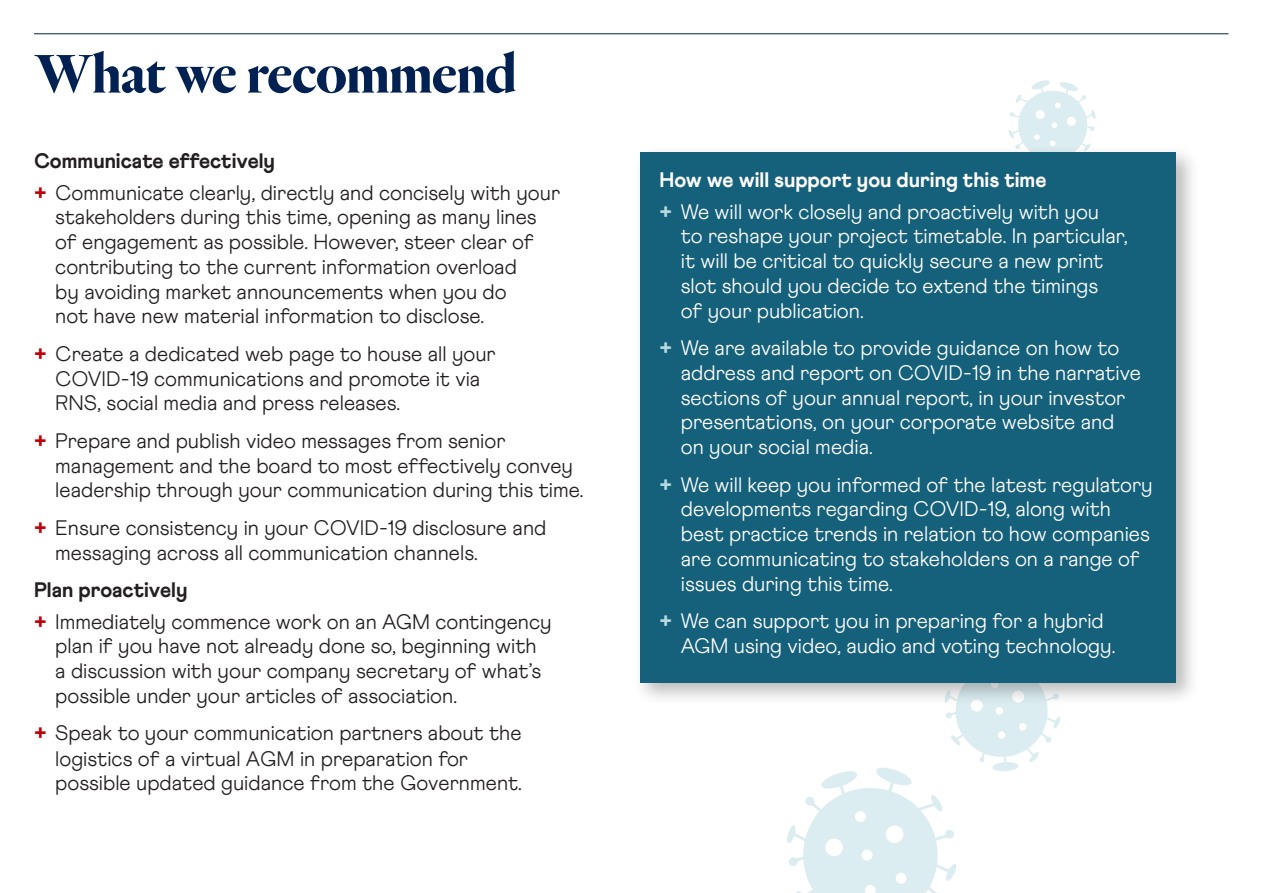
<style>
.page{position:relative;width:1263px;height:893px;background:#fff}
.page>*{position:absolute;margin:0;border:0;box-sizing:border-box;transform-origin:0 0}
.Quote_pull_out{font:700 56.25px "Heldane Display";color:#002152}
.t1{font:300 21px/24.8px "Athletics";color:#231f20}
.t2{font:300 21px/24.8px "Athletics";color:#fff}
.heading_5{font:800 21px "Athletics";color:#231f20}
.heading_5-2{font:800 21px "Athletics";color:#fff}
.s1{font-weight:800;color:#ba0008}
.s2{font-weight:800;color:#b8dbe3}
</style>
<div class="page">
<hr style="left:34px;top:34px;width:1194px;height:1px;background:#002152">
<svg style="left:1008px;top:80px;width:88px;height:65px"></svg>
<svg style="left:787px;top:706px;width:274px;height:187px"></svg>
<div style="left:633px;top:145px;width:567px;height:561px;background:#231f20;opacity:.3"></div>
<div style="left:640px;top:152px;width:536px;height:530px;background:#15607a"></div>
<p class="Quote_pull_out" style="left:34px;top:39px;width:483px">What we recommend</p>
<p class="heading_5" style="left:34px;top:148px;width:243px">Communicate effectively</p>
<p class="t1" style="left:55px;top:180px;width:506px;text-indent:-21px"><span class="s1">+</span> Communicate clearly, directly and concisely with your stakeholders during this time, opening as many lines of engagement as possible. However, steer clear of contributing to the current information overload<br>by avoiding market announcements when you do<br>not have new material information to disclose.</p>
<p class="t1" style="left:55px;top:341px;width:442px;text-indent:-21px"><span class="s1">+</span> Create a dedicated web page to house all your<br>COVID-19 communications and promote it via<br>RNS, social media and press releases.</p>
<p class="t1" style="left:55px;top:428px;width:530px;text-indent:-21px"><span class="s1">+</span> Prepare and publish video messages from senior management and the board to most effectively convey leadership through your communication during this time.</p>
<p class="t1" style="left:55px;top:515px;width:493px;text-indent:-21px"><span class="s1">+</span> Ensure consistency in your COVID-19 disclosure and messaging across all communication channels.</p>
<p class="heading_5" style="left:34px;top:577px;width:155px">Plan proactively</p>
<p class="t1" style="left:55px;top:609px;width:498px;text-indent:-21px"><span class="s1">+</span> Immediately commence work on an AGM contingency plan if you have not already done so, beginning with a discussion with your company secretary of what’s possible under your articles of association.</p>
<p class="t1" style="left:55px;top:721px;width:468px;text-indent:-21px"><span class="s1">+</span> Speak to your communication partners about the logistics of a virtual AGM in preparation for possible updated guidance from the Government.</p>
<p class="heading_5-2" style="left:659px;top:167px;width:388px">How we will support you during this time</p>
<p class="t2" style="left:681px;top:199px;width:448px;text-indent:-21px"><span class="s2">+</span> We will work closely and proactively with you<br>to reshape your project timetable. In particular, it will be critical to quickly secure a new print slot should you decide to extend the timings<br>of your publication.</p>
<p class="t2" style="left:681px;top:336px;width:462px;text-indent:-21px"><span class="s2">+</span> We are available to provide guidance on how to address and report on COVID-19 in the narrative sections of your annual report, in your investor presentations, on your corporate website and on your social media.</p>
<p class="t2" style="left:681px;top:472px;width:473px;text-indent:-21px"><span class="s2">+</span> We will keep you informed of the latest regulatory developments regarding COVID-19, along with best practice trends in relation to how companies are communicating to stakeholders on a range of issues during this time.</p>
<p class="t2" style="left:681px;top:609px;width:436px;text-indent:-21px"><span class="s2">+</span> We can support you in preparing for a hybrid<br>AGM using video, audio and voting technology.</p>
</div>
